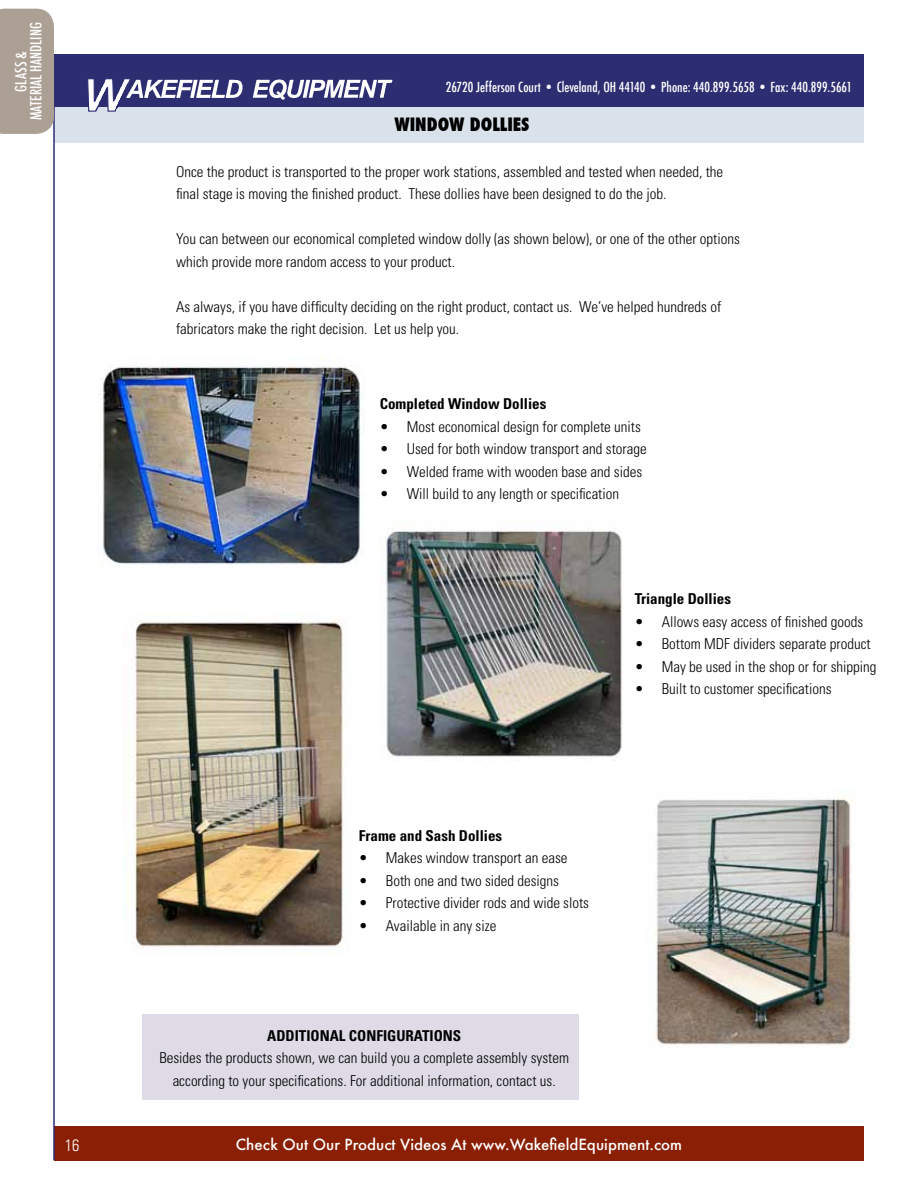
<style>
.page{position:relative;width:918px;height:1188px;background:#fff}
.page>*{position:absolute;margin:0;border:0;box-sizing:border-box;transform-origin:0 0}
.t1{font:800 condensed 18px "Futura";color:#000}
.t2{font:300 condensed 16.5px "Univers";color:#fff}
.t3{font:300 condensed 15px/22.5px "Univers";color:#000}
.t4{font:700 condensed 15px "Univers";color:#000}
.t5{font:500 15px "Futura";color:#fff}
.t6{font:500 condensed 15px/15px "Futura";color:#fff;text-align:center}
.t7{font:500 condensed 13.5px "Futura";color:#fff}
</style>
<div class="page">
<div style="left:55px;top:90px;width:809px;height:52px;background:#d9e2eb"></div>
<div style="left:54px;top:1126px;width:809px;height:34px;background:#8a1f03"></div>
<div style="left:53px;top:55px;width:811px;height:52px;background:#2d2d72"></div>
<hr style="left:53px;top:55px;width:2px;height:1105px;background:#2d2d72">
<svg style="left:253px;top:79px;width:139px;height:21px"></svg>
<svg style="left:88px;top:79px;width:154px;height:33px"></svg>
<img style="left:123px;top:612px;width:221px;height:335px">
<div style="left:143px;top:1014px;width:436px;height:86px;background:#dedbe6"></div>
<img style="left:383px;top:528px;width:239px;height:231px">
<img style="left:98px;top:365px;width:266px;height:200px">
<img style="left:654px;top:797px;width:200px;height:250px">
<div style="left:0;top:9px;width:54px;height:125px;background:#aca095"></div>
<p class="t6" style="left:14px;top:120px;width:99px;rotate:-90deg">GLASS &amp;<br>MATERIAL HANDLING</p>
<p class="t2" style="left:65px;top:1135px;width:16px">16</p>
<p class="t7" style="left:446px;top:79px;width:408px">26720 Jefferson Court • Cleveland, OH 44140 • Phone: 440.899.5658 • Fax: 440.899.5661</p>
<p class="t1" style="left:394px;top:112px;width:137px">WINDOW DOLLIES</p>
<p class="t3" style="left:176px;top:160px;width:549px">Once the product is transported to the proper work stations, assembled and tested when needed, the final stage is moving the finished product. These dollies have been designed to do the job.</p>
<p class="t3" style="left:176px;top:228px;width:565px">You can between our economical completed window dolly (as shown below), or one of the other options which provide more random access to your product.</p>
<p class="t3" style="left:176px;top:295px;width:547px">As always, if you have difficulty deciding on the right product, contact us. We’ve helped hundreds of fabricators make the right decision. Let us help you.</p>
<p class="t4" style="left:380px;top:395px;width:168px">Completed Window Dollies</p>
<p class="t3" style="left:380px;top:415px;width:263px">• Most economical design for complete units</p>
<p class="t3" style="left:380px;top:438px;width:268px">• Used for both window transport and storage</p>
<p class="t3" style="left:380px;top:460px;width:264px">• Welded frame with wooden base and sides</p>
<p class="t3" style="left:380px;top:483px;width:241px">• Will build to any length or specification</p>
<p class="t4" style="left:635px;top:590px;width:98px">Triangle Dollies</p>
<p class="t3" style="left:635px;top:610px;width:230px">• Allows easy access of finished goods</p>
<p class="t3" style="left:635px;top:633px;width:238px">• Bottom MDF dividers separate product</p>
<p class="t3" style="left:635px;top:655px;width:243px">• May be used in the shop or for shipping</p>
<p class="t3" style="left:635px;top:678px;width:198px">• Built to customer specifications</p>
<p class="t4" style="left:359px;top:826px;width:145px">Frame and Sash Dollies</p>
<p class="t3" style="left:359px;top:847px;width:210px">• Makes window transport an ease</p>
<p class="t3" style="left:359px;top:869px;width:202px">• Both one and two sided designs</p>
<p class="t3" style="left:359px;top:892px;width:232px">• Protective divider rods and wide slots</p>
<p class="t3" style="left:359px;top:914px;width:139px">• Available in any size</p>
<p class="t4" style="left:267px;top:1026px;width:196px">ADDITIONAL CONFIGURATIONS</p>
<p class="t3" style="left:159px;top:1047px;width:411px;text-align:center">Besides the products shown, we can build you a complete assembly system according to your specifications. For additional information, contact us.</p>
<p class="t5" style="left:236px;top:1134px;width:448px">Check Out Our Product Videos At www.WakefieldEquipment.com</p>
</div>
